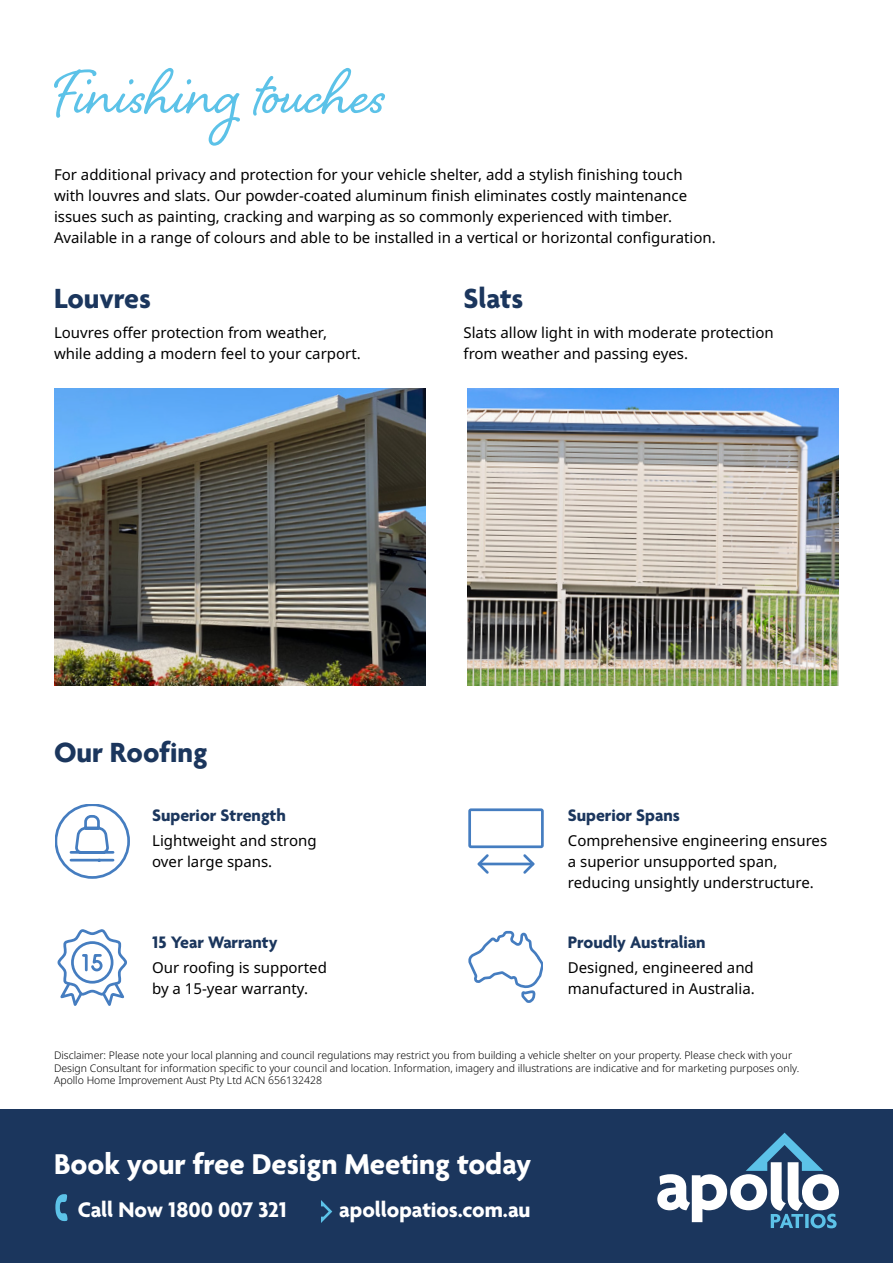
<style>
.page{position:relative;width:893px;height:1263px;background:#fff}
.page>*{position:absolute;margin:0;border:0;box-sizing:border-box;transform-origin:0 0}
.t1{font:79.5px "Shelby";color:#5cc2e8}
.t2{font:700 30.9px "Agenda One";color:#fff}
.t3{font:700 30px "Agenda One";color:#1b365d}
.t4{font:700 22.95px "Agenda One";color:#fff}
.t5{font:700 18px "Agenda One";color:#1b365d}
.t6{font:15px/21px "Noto Sans";color:#000}
.t7{font:300 10.5px/12.6px "Noto Sans";color:#000}
</style>
<div class="page">
<div style="left:0;top:1110px;width:893px;height:153px;background:#1b365d"></div>
<svg style="left:55px;top:1194px;width:13px;height:27px"></svg>
<svg style="left:321px;top:1200px;width:11px;height:23px"></svg>
<svg style="left:657px;top:1133px;width:182px;height:95px"></svg>
<img style="left:54px;top:388px;width:371px;height:298px">
<img style="left:468px;top:388px;width:371px;height:298px">
<svg style="left:57px;top:929px;width:70px;height:76px"></svg>
<svg style="left:468px;top:931px;width:75px;height:72px"></svg>
<div style="left:468px;top:808px;width:76px;height:40px;border:3px solid #457dc0"></div>
<svg style="left:477px;top:854px;width:14px;height:20px"></svg>
<svg style="left:521px;top:854px;width:14px;height:20px"></svg>
<hr style="left:479px;top:863px;width:54px;height:2px;background:#457dc0">
<div style="left:55px;top:803px;width:75px;height:76px;border:3px solid #457dc0;border-radius:50%"></div>
<svg style="left:68px;top:814px;width:48px;height:48px"></svg>
<h1 class="t1" style="left:54px;top:39px;width:333px">Finishing touches</h1>
<p class="t6" style="left:54px;top:164px;width:663px">For additional privacy and protection for your vehicle shelter, add a stylish finishing touch with louvres and slats. Our powder-coated aluminum finish eliminates costly maintenance issues such as painting, cracking and warping as so commonly experienced with timber.<br>Available in a range of colours and able to be installed in a vertical or horizontal configuration.</p>
<h3 class="t3" style="left:54px;top:282px;width:98px">Louvres</h3>
<p class="t6" style="left:54px;top:322px;width:308px">Louvres offer protection from weather, while adding a modern feel to your carport.</p>
<h3 class="t3" style="left:463px;top:282px;width:61px">Slats</h3>
<p class="t6" style="left:463px;top:322px;width:312px">Slats allow light in with moderate protection from weather and passing eyes.</p>
<h3 class="t3" style="left:54px;top:736px;width:155px">Our Roofing</h3>
<p class="t5" style="left:152px;top:805px;width:135px">Superior Strength</p>
<p class="t6" style="left:152px;top:830px;width:166px">Lightweight and strong over large spans.</p>
<p class="t5" style="left:152px;top:932px;width:127px">15 Year Warranty</p>
<p class="t6" style="left:152px;top:957px;width:176px">Our roofing is supported by a 15-year warranty.</p>
<p class="t5" style="left:568px;top:805px;width:113px">Superior Spans</p>
<p class="t6" style="left:568px;top:830px;width:261px">Comprehensive engineering ensures a superior unsupported span, reducing unsightly understructure.</p>
<p class="t5" style="left:568px;top:932px;width:139px">Proudly Australian</p>
<p class="t6" style="left:568px;top:957px;width:188px">Designed, engineered and manufactured in Australia.</p>
<p class="t7" style="left:54px;top:1049px;width:747px">Disclaimer: Please note your local planning and council regulations may restrict you from building a vehicle shelter on your property. Please check with your<br>Design Consultant for information specific to your council and location. Information, imagery and illustrations are indicative and for marketing purposes only.<br>Apollo Home Improvement Aust Pty Ltd ACN 656132428</p>
<h2 class="t2" style="left:54px;top:1147px;width:479px">Book your free Design Meeting today</h2>
<h3 class="t4" style="left:78px;top:1196px;width:211px">Call Now 1800 007 321</h3>
<h3 class="t4" style="left:339px;top:1196px;width:193px">apollopatios.com.au</h3>
</div>
